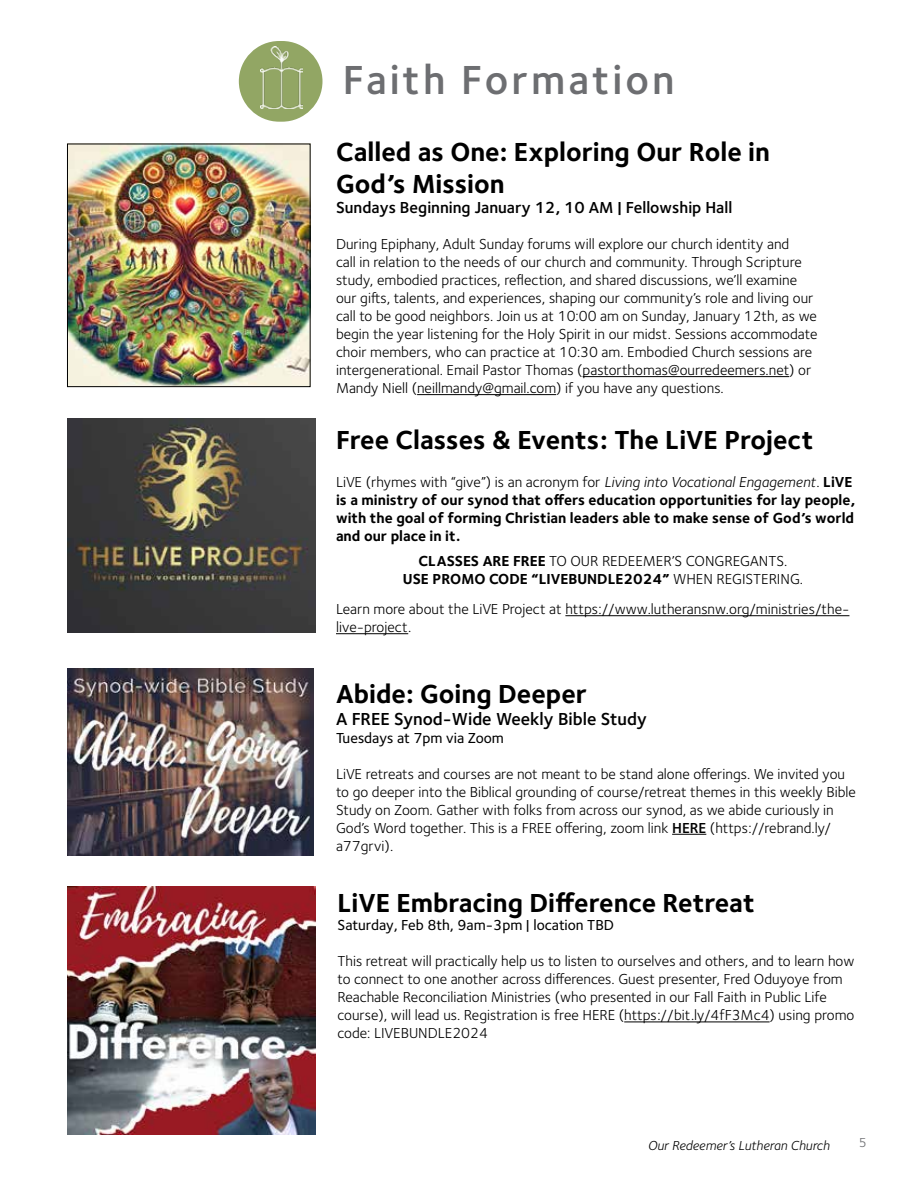
<style>
.page{position:relative;width:918px;height:1188px;background:#fff}
.page>*{position:absolute;margin:0;border:0;box-sizing:border-box;transform-origin:0 0}
.t1{font:600 42px "Foundry Sterling";letter-spacing:.07em;color:#6d6e71}
.t2{font:700 27px/32.4px "Foundry Sterling";color:#000}
.t3{font:600 18px "Foundry Sterling";color:#000}
.t4{font:600 16.5px "Foundry Sterling";color:#000}
.t5{font:15px/18px "Foundry Sterling";color:#000}
.t6{font:700 15px/18px "Foundry Sterling";color:#000}
.t7{font:500 15px "Foundry Sterling";color:#000}
.t8{font:italic 13.5px "Foundry Sterling";color:#000}
.t9{font:13.5px "Foundry Sterling";color:#6d6e71}
.s1{font-weight:400}
.s2{font-weight:400;font-style:italic}
.s3{font-weight:700}
.s4{font-weight:600}
</style>
<div class="page">
<img style="left:68px;top:418px;width:247px;height:214px">
<hr style="left:565px;top:615px;width:284px;height:1px;background:#000">
<hr style="left:336px;top:633px;width:72px;height:1px;background:#000">
<img style="left:68px;top:668px;width:245px;height:187px">
<hr style="left:672px;top:834px;width:34px;height:1px;background:#000">
<hr style="left:583px;top:376px;width:206px;height:1px;background:#000">
<hr style="left:417px;top:394px;width:139px;height:1px;background:#000">
<img style="left:69px;top:146px;width:240px;height:239px">
<div style="left:67px;top:144px;width:244px;height:243px;border:1px solid #000"></div>
<div style="left:239px;top:41px;width:83px;height:81px;background:#92a664;border-radius:40px"></div>
<img style="left:260px;top:47px;width:43px;height:62px">
<hr style="left:624px;top:1022px;width:146px;height:1px;background:#000">
<img style="left:68px;top:886px;width:247px;height:248px">
<h1 class="t1" style="left:343px;top:55px;width:333px">Faith Formation</h1>
<h2 class="t2" style="left:336px;top:137px;width:436px">Called as One: Exploring Our Role in<br>God’s Mission</h2>
<p class="t4" style="left:336px;top:198px;width:398px">Sundays Beginning January 12, 10 AM | Fellowship Hall</p>
<p class="t5" style="left:336px;top:235px;width:483px">During Epiphany, Adult Sunday forums will explore our church identity and<br>call in relation to the needs of our church and community. Through Scripture study, embodied practices, reflection, and shared discussions, we’ll examine our gifts, talents, and experiences, shaping our community’s role and living our call to be good neighbors. Join us at 10:00 am on Sunday, January 12th, as we begin the year listening for the Holy Spirit in our midst. Sessions accommodate choir members, who can practice at 10:30 am. Embodied Church sessions are intergenerational. Email Pastor Thomas (pastorthomas@ourredeemers.net) or Mandy Niell (neillmandy@gmail.com) if you have any questions.</p>
<h2 class="t2" style="left:336px;top:425px;width:479px">Free Classes &amp; Events: The LiVE Project</h2>
<p class="t6" style="left:336px;top:473px;width:521px"><span class="s1">LiVE (rhymes with “give”) is an acronym for</span> <span class="s2">Living into Vocational Engagement.</span> LiVE is a ministry of our synod that offers education opportunities for lay people, with the goal of forming Christian leaders able to make sense of God’s world and our place in it.</p>
<p class="t5" style="left:403px;top:552px;width:402px;text-align:center"><span class="s3">CLASSES ARE FREE</span> TO OUR REDEEMER’S CONGREGANTS.<br><span class="s3">USE PROMO CODE “LIVEBUNDLE2024”</span> WHEN REGISTERING.</p>
<p class="t5" style="left:336px;top:600px;width:515px">Learn more about the LiVE Project at https://www.lutheransnw.org/ministries/the&shy;live-project.</p>
<h2 class="t2" style="left:336px;top:679px;width:252px">Abide: Going Deeper</h2>
<p class="t3" style="left:336px;top:708px;width:313px">A FREE Synod-Wide Weekly Bible Study</p>
<p class="t7" style="left:336px;top:729px;width:170px">Tuesdays at 7pm via Zoom</p>
<p class="t5" style="left:336px;top:765px;width:521px">LiVE retreats and courses are not meant to be stand alone offerings. We invited you to go deeper into the Biblical grounding of course/retreat themes in this weekly Bible Study on Zoom. Gather with folks from across our synod, as we abide curiously in God’s Word together. This is a FREE offering, zoom link <span class="s4">HERE</span> (https://rebrand.ly/ a77grvi).</p>
<h2 class="t2" style="left:338px;top:888px;width:419px">LiVE Embracing Difference Retreat</h2>
<p class="t7" style="left:338px;top:917px;width:278px">Saturday, Feb 8th, 9am-3pm | location TBD</p>
<p class="t5" style="left:338px;top:953px;width:519px">This retreat will practically help us to listen to ourselves and others, and to learn how to connect to one another across differences. Guest presenter, Fred Oduyoye from Reachable Reconciliation Ministries (who presented in our Fall Faith in Public Life course), will lead us. Registration is free HERE (https://bit.ly/4fF3Mc4) using promo code: LIVEBUNDLE2024</p>
<p class="t8" style="left:648px;top:1138px;width:183px">Our Redeemer’s Lutheran Church</p>
<p class="t9" style="left:859px;top:1135px;width:10px">5</p>
</div>
